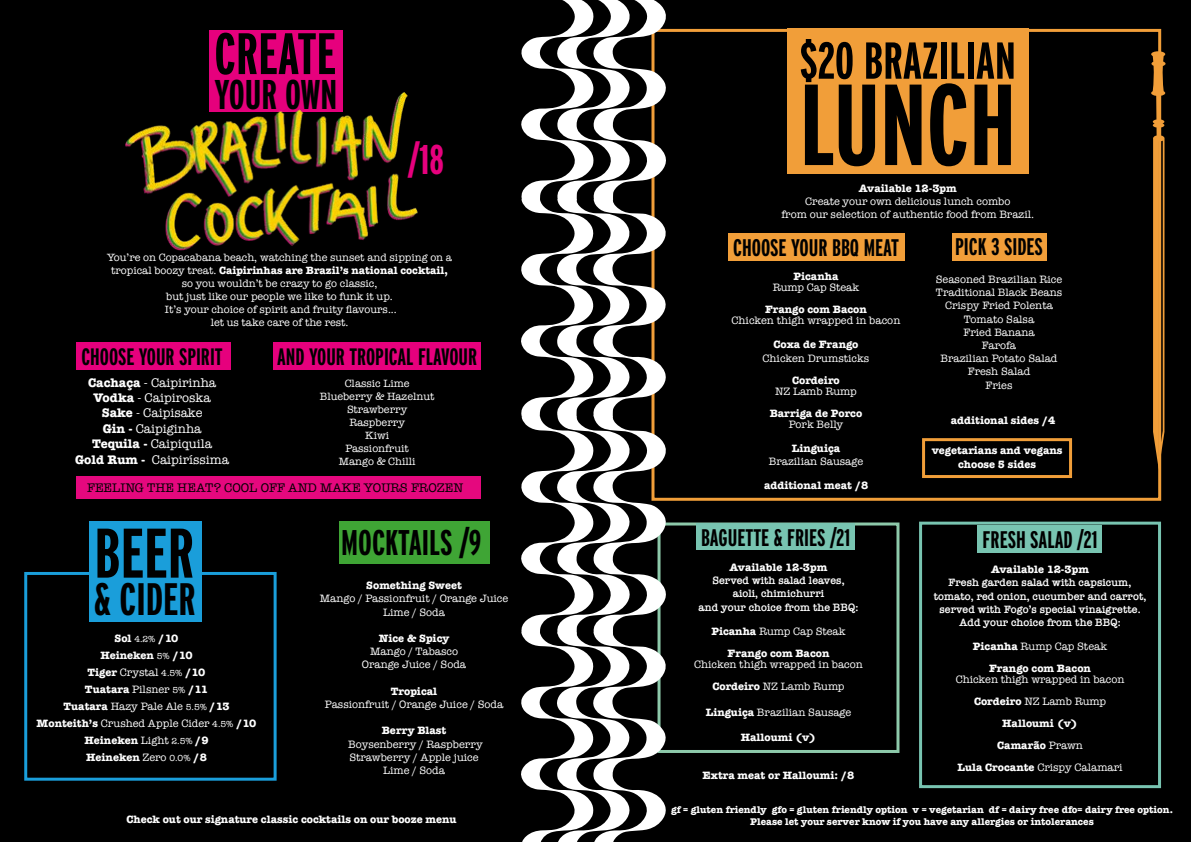
<style>
.page{position:relative;width:1191px;height:842px;background:#000}
.page>*{position:absolute;margin:0;border:0;box-sizing:border-box;transform-origin:0 0}
.t1{font:700 114.9px "Interstate Compressed";color:#000}
.t2{font:700 70px "Interstate Compressed";color:#000}
.t3{font:700 58.3px "Interstate Compressed";color:#000}
.t4{font:700 51.8px "Interstate Compressed";color:#000}
.t5{font:700 45.4px "Interstate Compressed";color:#000}
.t6{font:700 41.5px "Interstate Compressed";color:#000}
.t7{font:700 41.5px "Interstate Compressed";color:#e6007d}
.t8{font:700 35.6px "Interstate Compressed";color:#000}
.t9{font:700 24px "Interstate Compressed";color:#000}
.t10{font:700 23.7px "Interstate Compressed";color:#000}
.t11{font:12.8px/15.4px "American Typewriter";color:#fff;text-align:center}
.t12{font:12.8px "American Typewriter";color:#000}
.t13{font:11px/13.2px "American Typewriter";color:#fff;text-align:center}
.t14{font:700 11px/17px "American Typewriter";color:#fff;text-align:center}
.t15{font:600 11px/13.2px "American Typewriter";color:#fff;text-align:center}
.t16{font:10.9px/13px "American Typewriter";color:#fff;text-align:center}
.t17{font:700 10px/12px "American Typewriter";color:#fff;text-align:center}
.s1{font-weight:700}
.s2{font-weight:400;font-size:9px}
.s3{font-weight:400}
</style>
<div class="page">
<div style="left:76px;top:342px;width:155px;height:27px;background:#e6007d"></div>
<div style="left:273px;top:342px;width:208px;height:27px;background:#e6007d"></div>
<div style="left:209px;top:30px;width:134px;height:82px;background:#e6007d"></div>
<img style="left:125px;top:92px;width:293px;height:159px">
<div style="left:76px;top:476px;width:405px;height:23px;background:#e5087e"></div>
<div style="left:657px;top:522px;width:242px;height:231px;border:3px solid #8dc9aa"></div>
<div style="left:787px;top:29px;width:241px;height:145px;background:#f19e39"></div>
<div style="left:727px;top:233px;width:177px;height:27px;background:#f19e39"></div>
<div style="left:952px;top:233px;width:94px;height:27px;background:#f19e39"></div>
<div style="left:919px;top:522px;width:242px;height:266px;border:3px solid #78c4b1"></div>
<div style="left:696px;top:523px;width:159px;height:27px;background:#78c4b1"></div>
<div style="left:977px;top:525px;width:124px;height:27px;background:#78c4b1"></div>
<svg style="left:1151px;top:51px;width:14px;height:418px"></svg>
<svg style="left:521px;top:0;width:146px;height:842px"></svg>
<div style="left:922px;top:438px;width:150px;height:40px;border:3px solid #f19e39"></div>
<div style="left:24px;top:572px;width:253px;height:209px;border:3px solid #1a9eda"></div>
<div style="left:89px;top:522px;width:112px;height:100px;background:#1a9eda"></div>
<div style="left:339px;top:522px;width:150px;height:42px;background:#3fa535"></div>
<h3 class="t3" style="left:214px;top:21px;width:123px">CREATE</h3>
<h3 class="t6" style="left:214px;top:72px;width:125px">YOUR OWN</h3>
<h3 class="t7" style="left:408px;top:136px;width:38px">/18</h3>
<p class="t16" style="left:107px;top:251px;width:346px">You’re on Copacabana beach, watching the sunset and sipping on a tropical boozy treat. <span class="s1">Caipirinhas are Brazil’s national cocktail, </span>so you wouldn’t be crazy to go classic,<br>but just like our people we like to funk it up.<br>It’s your choice of spirit and fruity flavours...<br>let us take care of the rest.</p>
<h3 class="t10" style="left:81px;top:343px;width:143px">CHOOSE YOUR SPIRIT</h3>
<h3 class="t10" style="left:277px;top:343px;width:201px">AND YOUR TROPICAL FLAVOUR</h3>
<p class="t11" style="left:75px;top:374px;width:155px"><span class="s1">Cachaça</span> - Caipirinha<br><span class="s1">Vodka</span> - Caipiroska<br><span class="s1">Sake</span> - Caipisake<br><span class="s1">Gin -</span> Caipiginha<br><span class="s1">Tequila -</span> Caipiquila<br><span class="s1">Gold Rum -</span> Caipiríssima</p>
<p class="t16" style="left:320px;top:377px;width:116px">Classic Lime<br>Blueberry &amp; Hazelnut<br>Strawberry<br>Raspberry<br>Kiwi<br>Passionfruit<br>Mango &amp; Chilli</p>
<p class="t12" style="left:87px;top:478px;width:378px">FEELING THE HEAT? COOL OFF AND MAKE YOURS FROZEN</p>
<h3 class="t8" style="left:341px;top:523px;width:142px">MOCKTAILS /9</h3>
<h2 class="t2" style="left:94px;top:514px;width:102px">BEER</h2>
<h3 class="t5" style="left:94px;top:574px;width:103px">&amp; CIDER</h3>
<p class="t14" style="left:366px;top:576px;width:97px">Something Sweet</p>
<p class="t13" style="left:320px;top:592px;width:190px">Mango / Passionfruit / Orange Juice<br>Lime / Soda</p>
<p class="t14" style="left:379px;top:629px;width:72px">Nice &amp; Spicy</p>
<p class="t13" style="left:362px;top:644px;width:106px">Mango / Tabasco<br>Orange Juice / Soda</p>
<p class="t14" style="left:391px;top:682px;width:48px">Tropical</p>
<p class="t13" style="left:325px;top:697px;width:180px">Passionfruit / Orange Juice / Soda</p>
<p class="t14" style="left:382px;top:722px;width:66px">Berry Blast</p>
<p class="t13" style="left:348px;top:737px;width:136px">Boysenberry / Raspberry<br>Strawberry / Apple juice<br>Lime / Soda</p>
<p class="t14" style="left:37px;top:629px;width:221px">Sol <span class="s2">4.2%</span> /10<br>Heineken <span class="s2">5%</span> /10<br>Tiger <span class="s3">Crystal</span> <span class="s2">4.5%</span> /10<br>Tuatara <span class="s3">Pilsner</span> <span class="s2">5%</span> /11<br>Tuatara <span class="s3">Hazy Pale Ale</span> <span class="s2">5.5%</span> /13<br>Monteith’s <span class="s3">Crushed Apple Cider</span> <span class="s2">4.5%</span> /10<br>Heineken <span class="s3">Light</span> <span class="s2">2.5%</span> /9<br>Heineken <span class="s3">Zero</span> <span class="s2">0.0%</span> /8</p>
<p class="t14" style="left:127px;top:811px;width:331px">Check out our signature classic cocktails on our booze menu</p>
<h3 class="t4" style="left:799px;top:32px;width:218px">$20 BRAZILIAN</h3>
<h1 class="t1" style="left:799px;top:61px;width:218px">LUNCH</h1>
<p class="t14" style="left:859px;top:179px;width:99px">Available 12-3pm</p>
<p class="t13" style="left:781px;top:194px;width:254px">Create your own delicious lunch combo<br>from our selection of authentic food from Brazil.</p>
<h3 class="t9" style="left:733px;top:234px;width:167px">CHOOSE YOUR BBQ MEAT</h3>
<h3 class="t9" style="left:955px;top:234px;width:89px">PICK 3 SIDES</h3>
<p class="t14" style="left:793px;top:267px;width:46px">Picanha</p>
<p class="t13" style="left:772px;top:281px;width:88px">Rump Cap Steak</p>
<p class="t14" style="left:765px;top:300px;width:103px">Frango com Bacon</p>
<p class="t13" style="left:731px;top:314px;width:170px">Chicken thigh wrapped in bacon</p>
<p class="t14" style="left:773px;top:336px;width:86px">Coxa de Frango</p>
<p class="t13" style="left:762px;top:351px;width:108px">Chicken Drumsticks</p>
<p class="t14" style="left:792px;top:371px;width:49px">Cordeiro</p>
<p class="t13" style="left:775px;top:384px;width:83px">NZ Lamb Rump</p>
<p class="t14" style="left:769px;top:404px;width:94px">Barriga de Porco</p>
<p class="t13" style="left:788px;top:417px;width:56px">Pork Belly</p>
<p class="t14" style="left:791px;top:439px;width:50px">Linguiça</p>
<p class="t13" style="left:769px;top:454px;width:96px">Brazilian Sausage</p>
<p class="t14" style="left:764px;top:477px;width:106px">additional meat /8</p>
<p class="t13" style="left:935px;top:272px;width:128px">Seasoned Brazilian Rice<br>Traditional Black Beans<br>Crispy Fried Polenta<br>Tomato Salsa<br>Fried Banana<br>Farofa<br>Brazilian Potato Salad<br>Fresh Salad<br>Fries</p>
<p class="t14" style="left:950px;top:411px;width:106px">additional sides /4</p>
<p class="t14" style="left:931px;top:444px;width:132px;line-height:13.2px">vegetarians and vegans choose 5 sides</p>
<h3 class="t9" style="left:701px;top:524px;width:151px">BAGUETTE &amp; FRIES /21</h3>
<h3 class="t9" style="left:982px;top:526px;width:116px">FRESH SALAD /21</h3>
<p class="t14" style="left:991px;top:560px;width:99px">Available 12-3pm</p>
<p class="t15" style="left:933px;top:576px;width:214px">Fresh garden salad with capsicum, tomato, red onion, cucumber and carrot, served with Fogo’s special vinaigrette.<br>Add your choice from the BBQ:</p>
<p class="t14" style="left:973px;top:635px;width:136px;line-height:22px">Picanha <span class="s3">Rump Cap Steak<br></span>Frango com Bacon</p>
<p class="t13" style="left:955px;top:668px;width:170px;line-height:22px">Chicken thigh wrapped in bacon<br><span class="s1">Cordeiro</span> NZ Lamb Rump<br><span class="s1">Halloumi (v)<br>Camarão</span> Prawn<br><span class="s1">Lula Crocante</span> Crispy Calamari</p>
<p class="t14" style="left:702px;top:766px;width:153px">Extra meat or Halloumi: /8</p>
<p class="t17" style="left:671px;top:803px;width:503px">gf = gluten friendly gfo = gluten friendly option v = vegetarian df = dairy free dfo= dairy free option.<br>Please let your server know if you have any allergies or intolerances</p>
<p class="t14" style="left:729px;top:558px;width:99px">Available 12-3pm</p>
<p class="t15" style="left:698px;top:574px;width:161px">Served with salad leaves, aioli, chimichurri<br>and your choice from the BBQ:</p>
<p class="t14" style="left:711px;top:620px;width:136px;line-height:22px">Picanha <span class="s3">Rump Cap Steak<br></span>Frango com Bacon</p>
<p class="t13" style="left:694px;top:653px;width:170px;line-height:22px">Chicken thigh wrapped in bacon<br><span class="s1">Cordeiro</span> NZ Lamb Rump</p>
<p class="t14" style="left:705px;top:700px;width:147px;line-height:24.2px">Linguiça <span class="s3">Brazilian Sausage<br></span>Halloumi (v)</p>
</div>
